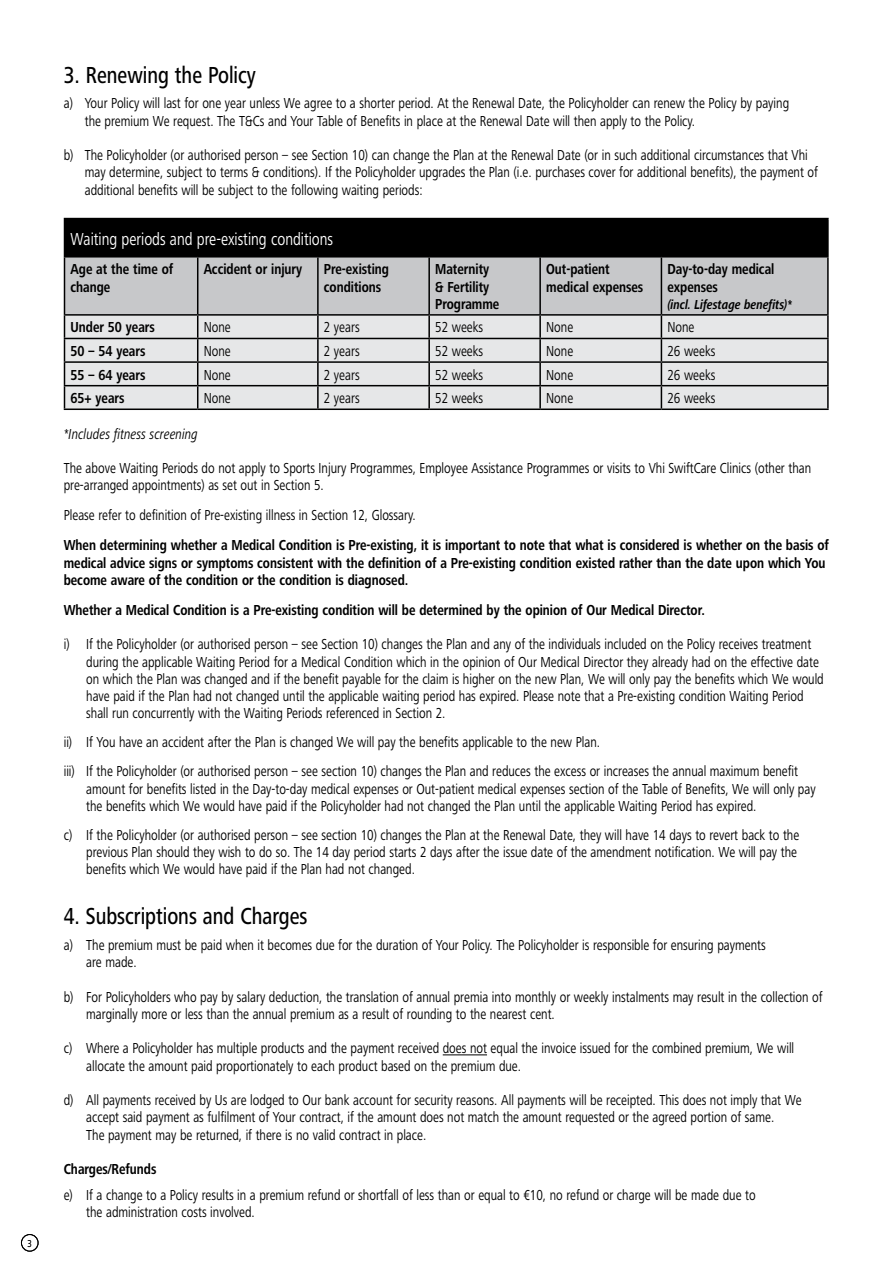
<style>
.page{position:relative;width:893px;height:1263px;background:#fff}
.page>*{position:absolute;margin:0;border:0;box-sizing:border-box;transform-origin:0 0}
.t1{font:500 24px "Frutiger Next LT";color:#000;scale:.8 1}
.t2{font:18px "Frutiger Next LT";color:#fff;scale:.8 1}
.t3{font:15px/17.2px "Frutiger Next LT";color:#000;scale:.8 1}
.t4{font:700 15px/17.2px "Frutiger Next LT";color:#000;scale:.8 1}
.t5{font:italic 15px "Frutiger Next LT";color:#000;scale:.8 1}
.t6{font:italic 700 13.5px "Frutiger Next LT";color:#000;scale:.8 1}
.t7{font:300 10.35px "Frutiger Next LT";color:#000;scale:.8 1}
</style>
<div class="page">
<div style="left:21px;top:1234px;width:17px;height:17px;border:1px solid #000;border-radius:50%"></div>
<hr style="left:443px;top:1054px;width:44px;height:1px;background:#000">
<div style="left:64px;top:219px;width:764px;height:38px;background:#000"></div>
<hr style="left:64px;top:218px;width:134px;height:1px;background:#000">
<hr style="left:198px;top:218px;width:120px;height:1px;background:#000">
<hr style="left:318px;top:218px;width:111px;height:1px;background:#000">
<hr style="left:429px;top:218px;width:111px;height:1px;background:#000">
<hr style="left:540px;top:218px;width:121px;height:1px;background:#000">
<hr style="left:661px;top:218px;width:168px;height:1px;background:#000">
<hr style="left:827px;top:219px;width:2px;height:37px;background:#000">
<hr style="left:661px;top:256px;width:168px;height:2px;background:#000">
<hr style="left:827px;top:258px;width:2px;height:56px;background:#000">
<hr style="left:661px;top:314px;width:168px;height:2px;background:#000">
<hr style="left:827px;top:316px;width:2px;height:22px;background:#000">
<hr style="left:661px;top:338px;width:168px;height:1px;background:#000">
<hr style="left:827px;top:339px;width:2px;height:22px;background:#000">
<hr style="left:661px;top:361px;width:168px;height:2px;background:#000">
<hr style="left:827px;top:363px;width:2px;height:22px;background:#000">
<hr style="left:661px;top:385px;width:168px;height:1px;background:#000">
<svg style="left:64px;top:257px;width:764px;height:151px;background:#cdced0"></svg>
<hr style="left:827px;top:386px;width:2px;height:22px;background:#000">
<hr style="left:64px;top:408px;width:134px;height:2px;background:#000">
<hr style="left:198px;top:408px;width:120px;height:2px;background:#000">
<hr style="left:318px;top:408px;width:111px;height:2px;background:#000">
<hr style="left:429px;top:408px;width:111px;height:2px;background:#000">
<hr style="left:540px;top:408px;width:121px;height:2px;background:#000">
<hr style="left:661px;top:408px;width:168px;height:2px;background:#000">
<p class="t7" style="left:28px;top:1237px;width:7px">3</p>
<h1 class="t1" style="left:64px;top:61px;width:242px">3. Renewing the Policy</h1>
<p class="t3" style="left:85px;top:95px;width:882px;text-indent:-21px">a) Your Policy will last for one year unless We agree to a shorter period. At the Renewal Date, the Policyholder can renew the Policy by paying the premium We request. The T&amp;Cs and Your Table of Benefits in place at the Renewal Date will then apply to the Policy.</p>
<p class="t3" style="left:85px;top:146px;width:918px;text-indent:-21px">b) The Policyholder (or authorised person – see Section 10) can change the Plan at the Renewal Date (or in such additional circumstances that Vhi may determine, subject to terms &amp; conditions). If the Policyholder upgrades the Plan (i.e. purchases cover for additional benefits), the payment of additional benefits will be subject to the following waiting periods:</p>
<p class="t2" style="left:70px;top:229px;width:330px">Waiting periods and pre-existing conditions</p>
<p class="t4" style="left:70px;top:261px;width:130px">Age at the time of change</p>
<p class="t4" style="left:204px;top:261px;width:125px">Accident or injury</p>
<p class="t4" style="left:324px;top:261px;width:83px">Pre-existing conditions</p>
<p class="t4" style="left:435px;top:261px;width:82px">Maternity &amp; Fertility<br>Programme</p>
<p class="t4" style="left:546px;top:261px;width:123px">Out-patient medical expenses</p>
<p class="t4" style="left:667px;top:261px;width:135px">Day-to-day medical expenses</p>
<p class="t6" style="left:667px;top:297px;width:157px">(incl. Lifestage benefits)*</p>
<p class="t4" style="left:70px;top:319px;width:107px">Under 50 years</p>
<p class="t3" style="left:204px;top:319px;width:35px">None</p>
<p class="t3" style="left:324px;top:319px;width:46px">2 years</p>
<p class="t3" style="left:435px;top:319px;width:62px">52 weeks</p>
<p class="t3" style="left:546px;top:319px;width:35px">None</p>
<p class="t3" style="left:667px;top:319px;width:35px">None</p>
<p class="t4" style="left:70px;top:342px;width:95px">50 – 54 years</p>
<p class="t3" style="left:204px;top:342px;width:35px">None</p>
<p class="t3" style="left:324px;top:342px;width:46px">2 years</p>
<p class="t3" style="left:435px;top:342px;width:62px">52 weeks</p>
<p class="t3" style="left:546px;top:342px;width:35px">None</p>
<p class="t3" style="left:667px;top:342px;width:62px">26 weeks</p>
<p class="t4" style="left:70px;top:366px;width:95px">55 – 64 years</p>
<p class="t3" style="left:204px;top:366px;width:35px">None</p>
<p class="t3" style="left:324px;top:366px;width:46px">2 years</p>
<p class="t3" style="left:435px;top:366px;width:62px">52 weeks</p>
<p class="t3" style="left:546px;top:366px;width:35px">None</p>
<p class="t3" style="left:667px;top:366px;width:62px">26 weeks</p>
<p class="t4" style="left:70px;top:390px;width:69px">65+ years</p>
<p class="t3" style="left:204px;top:390px;width:35px">None</p>
<p class="t3" style="left:324px;top:390px;width:46px">2 years</p>
<p class="t3" style="left:435px;top:390px;width:62px">52 weeks</p>
<p class="t3" style="left:546px;top:390px;width:35px">None</p>
<p class="t3" style="left:667px;top:390px;width:62px">26 weeks</p>
<p class="t5" style="left:64px;top:425px;width:169px">*Includes fitness screening</p>
<p class="t3" style="left:64px;top:459px;width:936px">The above Waiting Periods do not apply to Sports Injury Programmes, Employee Assistance Programmes or visits to Vhi SwiftCare Clinics (other than pre-arranged appointments) as set out in Section 5.</p>
<p class="t3" style="left:64px;top:507px;width:441px">Please refer to definition of Pre-existing illness in Section 12, Glossary.</p>
<p class="t4" style="left:64px;top:537px;width:958px">When determining whether a Medical Condition is Pre-existing, it is important to note that what is considered is whether on the basis of medical advice signs or symptoms consistent with the definition of a Pre-existing condition existed rather than the date upon which You become aware of the condition or the condition is diagnosed.</p>
<p class="t4" style="left:64px;top:601px;width:803px">Whether a Medical Condition is a Pre-existing condition will be determined by the opinion of Our Medical Director.</p>
<p class="t3" style="left:86px;top:636px;width:923px;text-indent:-22px">i) If the Policyholder (or authorised person – see Section 10) changes the Plan and any of the individuals included on the Policy receives treatment during the applicable Waiting Period for a Medical Condition which in the opinion of Our Medical Director they already had on the effective date on which the Plan was changed and if the benefit payable for the claim is higher on the new Plan, We will only pay the benefits which We would have paid if the Plan had not changed until the applicable waiting period has expired. Please note that a Pre-existing condition Waiting Period shall run concurrently with the Waiting Periods referenced in Section 2.</p>
<p class="t3" style="left:64px;top:728px;width:919px;line-height:29px">ii) If You have an accident after the Plan is changed We will pay the benefits applicable to the new Plan.<br>iii) If the Policyholder (or authorised person – see section 10) changes the Plan and reduces the excess or increases the annual maximum benefit</p>
<p class="t3" style="left:86px;top:780px;width:913px">amount for benefits listed in the Day-to-day medical expenses or Out-patient medical expenses section of the Table of Benefits, We will only pay the benefits which We would have paid if the Policyholder had not changed the Plan until the applicable Waiting Period has expired.</p>
<p class="t3" style="left:86px;top:826px;width:893px;text-indent:-22px">c) If the Policyholder (or authorised person – see section 10) changes the Plan at the Renewal Date, they will have 14 days to revert back to the previous Plan should they wish to do so. The 14 day period starts 2 days after the issue date of the amendment notification. We will pay the benefits which We would have paid if the Plan had not changed.</p>
<h1 class="t1" style="left:64px;top:903px;width:306px">4. Subscriptions and Charges</h1>
<p class="t3" style="left:86px;top:936px;width:851px;text-indent:-22px">a) The premium must be paid when it becomes due for the duration of Your Policy. The Policyholder is responsible for ensuring payments are made.</p>
<p class="t3" style="left:86px;top:988px;width:922px;text-indent:-22px">b) For Policyholders who pay by salary deduction, the translation of annual premia into monthly or weekly instalments may result in the collection of marginally more or less than the annual premium as a result of rounding to the nearest cent.</p>
<p class="t3" style="left:86px;top:1040px;width:886px;text-indent:-22px">c) Where a Policyholder has multiple products and the payment received does not equal the invoice issued for the combined premium, We will allocate the amount paid proportionately to each product based on the premium due.</p>
<p class="t3" style="left:86px;top:1091px;width:896px;text-indent:-22px">d) All payments received by Us are lodged to Our bank account for security reasons. All payments will be receipted. This does not imply that We accept said payment as fulfilment of Your contract, if the amount does not match the amount requested or the agreed portion of same.<br>The payment may be returned, if there is no valid contract in place.</p>
<p class="t4" style="left:64px;top:1160px;width:117px">Charges/Refunds</p>
<p class="t3" style="left:86px;top:1186px;width:838px;text-indent:-22px">e) If a change to a Policy results in a premium refund or shortfall of less than or equal to €10, no refund or charge will be made due to the administration costs involved.</p>
</div>
